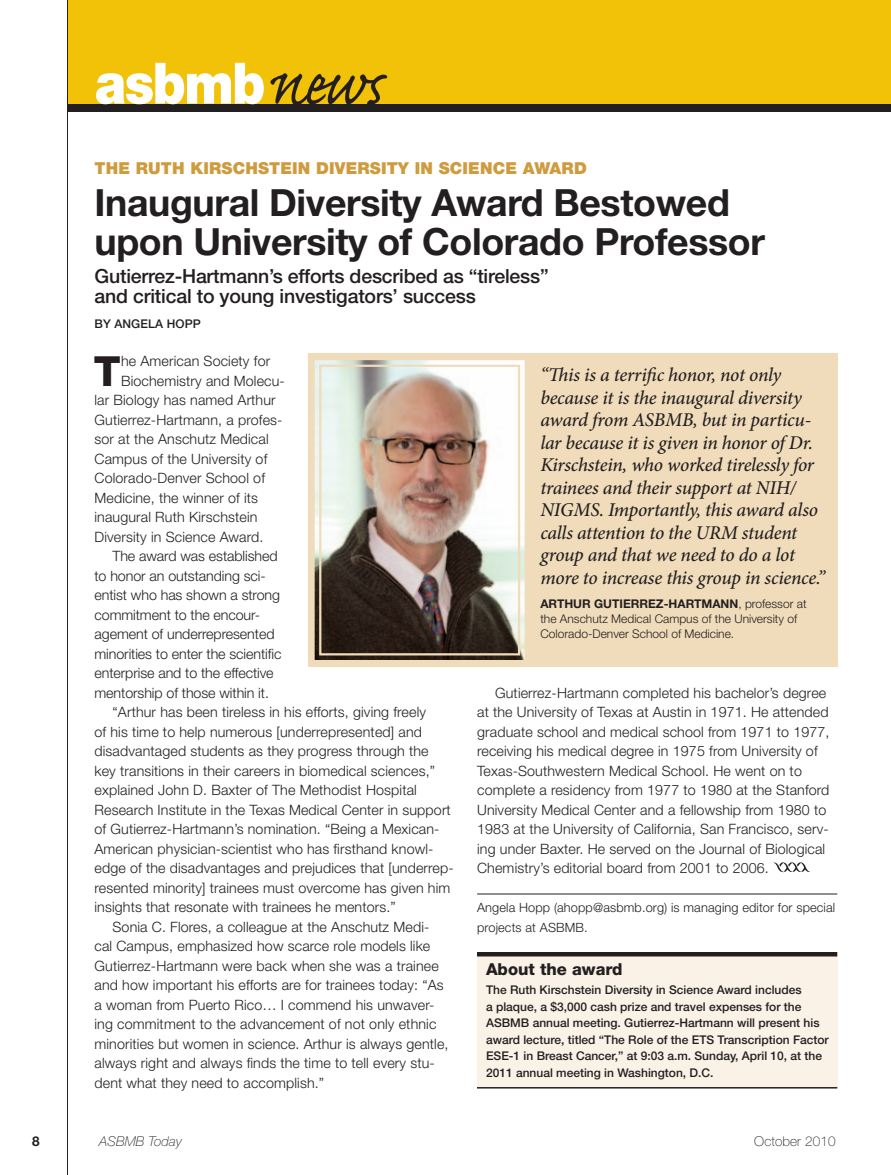
<style>
.page{position:relative;width:891px;height:1175px;background:#fff}
.page>*{position:absolute;margin:0;border:0;box-sizing:border-box;transform-origin:0 0}
.t1{font:900 57px "Helvetica Neue LT Std";letter-spacing:-.03em;color:#fff;scale:.9 1}
.t2{font:800 41.55px "Helvetica Neue LT Std";color:#231f20}
.t3{font:700 37.5px/39px "Helvetica Neue LT Std";letter-spacing:-.01em;color:#231f20}
.t4{font:italic 500 19.5px/22.5px "Minion Pro";letter-spacing:-.015em;color:#231f20}
.t5{font:500 19.5px/19.5px "Helvetica Neue LT Std";letter-spacing:-.01em;color:#231f20}
.t6{font:900 16.5px "Helvetica Neue LT Std";letter-spacing:.01em;color:#cf9b3f}
.t7{font:800 16.5px "Helvetica Neue LT Std";color:#231f20}
.t8{font:300 14.25px/19.5px "Helvetica Neue LT Std";letter-spacing:.01em;color:#231f20}
.t9{font:100 13.5px "Helvetica Neue LT Std";letter-spacing:.01em;color:#231f20}
.t10{font:italic 100 13.5px "Helvetica Neue LT Std";letter-spacing:.01em;color:#231f20}
.t11{font:700 13.5px "Helvetica Neue LT Std";color:#231f20}
.t12{font:300 12.75px/19.5px "Helvetica Neue LT Std";letter-spacing:.01em;color:#231f20}
.t13{font:500 12px/16.5px "Helvetica Neue LT Std";color:#231f20}
.t14{font:300 12px/15px "Helvetica Neue LT Std";color:#231f20}
.s1{font-family:"Caflisch Script Pro";font-weight:400;font-size:82.5px;color:#231f20}
.s2{font-weight:700}
</style>
<div class="page">
<hr style="left:477px;top:893px;width:360px;height:1px;background:#231f20">
<svg style="left:773px;top:862px;width:37px;height:11px"></svg>
<div style="left:308px;top:353px;width:529px;height:313px;background:#f0dcbb"></div>
<img style="left:308px;top:360px;width:227px;height:307px">
<div style="left:319px;top:364px;width:201px;height:291px;border:2px solid #f0dcbb"></div>
<div style="left:477px;top:955px;width:360px;height:132px;background:#faf2e6"></div>
<hr style="left:477px;top:952px;width:360px;height:4px;background:#231f20">
<hr style="left:477px;top:1087px;width:360px;height:1px;background:#231f20">
<div style="left:68px;top:0;width:823px;height:112px;background:#231f20"></div>
<div style="left:68px;top:0;width:823px;height:104px;background:#f2c209"></div>
<hr style="left:67px;top:0;width:1px;height:1174px;background:#231f20">
<h1 class="t1" style="left:95px;top:49px;width:325px">ASBMB<span class="s1">news</span></h1>
<p class="t6" style="left:94px;top:158px;width:128px">THE RUTH KIRSC</p>
<p class="t6" style="left:245px;top:158px;width:25px">HSTE</p>
<p class="t6" style="left:292px;top:158px;width:66px">IN DIVERS</p>
<p class="t6" style="left:381px;top:158px;width:101px">ITY IN SCIENCE</p>
<p class="t6" style="left:523px;top:158px;width:40px">AWARD</p>
<h3 class="t3" style="left:94px;top:182px;width:672px">Inaugural Diversity Award Bestowed upon University of Colorado Professor</h3>
<h3 class="t5" style="left:94px;top:266px;width:456px">Gutierrez-Hartmann’s efforts described as “tireless” and critical to young investigators’ success</h3>
<p class="t13" style="left:94px;top:316px;width:108px">BY ANGELA HOPP</p>
<p class="t4" style="left:540px;top:363px;width:286px">“This is a terrific honor, not only because it is the inaugural diversity award from ASBMB, but in particu&shy;lar because it is given in honor of Dr.<br>Kirschstein, who worked tirelessly for trainees and their support at NIH/ NIGMS. Importantly, this award also calls attention to the URM student group and that we need to do a lot more to increase this group in science.”</p>
<p class="t14" style="left:540px;top:595px;width:268px"><span class="s2">ARTHUR GUTIERREZ-HARTMANN</span>, professor at the Anschutz Medical Campus of the University of<br>Colorado-Denver School of Medicine.</p>
<h2 class="t2" style="left:94px;top:346px;width:28px">T</h2>
<p class="t8" style="left:121px;top:351px;width:151px">he American Society for</p>
<p class="t8" style="left:121px;top:370px;width:165px">Biochemistry and Molecu-</p>
<p class="t8" style="left:95px;top:390px;width:183px">lar Biology has named Arthur</p>
<p class="t8" style="left:95px;top:409px;width:189px">Gutierrez-Hartmann, a profes-</p>
<p class="t8" style="left:95px;top:429px;width:176px">sor at the Anschutz Medical</p>
<p class="t8" style="left:95px;top:448px;width:174px">Campus of the University of</p>
<p class="t8" style="left:95px;top:468px;width:172px">Colorado-Denver School of</p>
<p class="t8" style="left:95px;top:487px;width:165px">Medicine, the winner of its</p>
<p class="t8" style="left:95px;top:507px;width:164px">inaugural Ruth Kirschstein</p>
<p class="t8" style="left:95px;top:526px;width:170px">Diversity in Science Award.</p>
<p class="t8" style="left:113px;top:546px;width:167px">The award was established</p>
<p class="t8" style="left:95px;top:565px;width:173px">to honor an outstanding sci-</p>
<p class="t8" style="left:95px;top:585px;width:187px">entist who has shown a strong</p>
<p class="t8" style="left:95px;top:604px;width:167px">commitment to the encour-</p>
<p class="t8" style="left:95px;top:624px;width:182px">agement of underrepresented</p>
<p class="t8" style="left:95px;top:643px;width:188px">minorities to enter the scientific</p>
<p class="t8" style="left:95px;top:663px;width:181px">enterprise and to the effective</p>
<p class="t8" style="left:95px;top:682px;width:176px">mentorship of those within it.</p>
<p class="t8" style="left:113px;top:702px;width:315px">“Arthur has been tireless in his efforts, giving freely</p>
<p class="t8" style="left:95px;top:721px;width:329px">of his time to help numerous [underrepresented] and</p>
<p class="t8" style="left:95px;top:741px;width:336px">disadvantaged students as they progress through the</p>
<p class="t8" style="left:95px;top:760px;width:342px">key transitions in their careers in biomedical sciences,”</p>
<p class="t8" style="left:95px;top:780px;width:324px">explained John D. Baxter of The Methodist Hospital</p>
<p class="t8" style="left:95px;top:799px;width:358px">Research Institute in the Texas Medical Center in support</p>
<p class="t8" style="left:95px;top:819px;width:346px">of Gutierrez-Hartmann’s nomination. “Being a Mexican-</p>
<p class="t8" style="left:95px;top:838px;width:340px">American physician-scientist who has firsthand knowl-</p>
<p class="t8" style="left:95px;top:858px;width:361px">edge of the disadvantages and prejudices that [underrep-</p>
<p class="t8" style="left:95px;top:877px;width:357px">resented minority] trainees must overcome has given him</p>
<p class="t8" style="left:95px;top:897px;width:303px">insights that resonate with trainees he mentors.”</p>
<p class="t8" style="left:113px;top:916px;width:318px">Sonia C. Flores, a colleague at the Anschutz Medi-</p>
<p class="t8" style="left:95px;top:936px;width:337px">cal Campus, emphasized how scarce role models like</p>
<p class="t8" style="left:95px;top:955px;width:346px">Gutierrez-Hartmann were back when she was a trainee</p>
<p class="t8" style="left:95px;top:975px;width:351px">and how important his efforts are for trainees today: “As</p>
<p class="t8" style="left:95px;top:994px;width:342px">a woman from Puerto Rico… I commend his unwaver-</p>
<p class="t8" style="left:95px;top:1014px;width:343px">ing commitment to the advancement of not only ethnic</p>
<p class="t8" style="left:95px;top:1033px;width:355px">minorities but women in science. Arthur is always gentle,</p>
<p class="t8" style="left:95px;top:1053px;width:342px">always right and always finds the time to tell every stu-</p>
<p class="t8" style="left:95px;top:1072px;width:231px">dent what they need to accomplish.”</p>
<p class="t8" style="left:477px;top:682px;width:354px;text-indent:18px">Gutierrez-Hartmann completed his bachelor’s degree at the University of Texas at Austin in 1971. He attended graduate school and medical school from 1971 to 1977, receiving his medical degree in 1975 from University of Texas-Southwestern Medical School. He went on to complete a residency from 1977 to 1980 at the Stanford University Medical Center and a fellowship from 1980 to 1983 at the University of California, San Francisco, serv&shy;ing under Baxter. He served on the Journal of Biological Chemistry’s editorial board from 2001 to 2006.</p>
<p class="t12" style="left:477px;top:897px;width:360px">Angela Hopp (ahopp@asbmb.org) is managing editor for special projects at ASBMB.</p>
<p class="t7" style="left:486px;top:958px;width:138px">About the award</p>
<p class="t13" style="left:486px;top:981px;width:344px">The Ruth Kirschstein Diversity in Science Award includes<br>a plaque, a $3,000 cash prize and travel expenses for the ASBMB annual meeting. Gutierrez-Hartmann will present his award lecture, titled “The Role of the ETS Transcription Factor ESE-1 in Breast Cancer,” at 9:03 a.m. Sunday, April 10, at the 2011 annual meeting in Washington, D.C.</p>
<p class="t11" style="left:32px;top:1132px;width:9px">8</p>
<p class="t10" style="left:99px;top:1133px;width:84px">ASBMB Today</p>
<p class="t9" style="left:754px;top:1133px;width:83px">October 2010</p>
</div>
